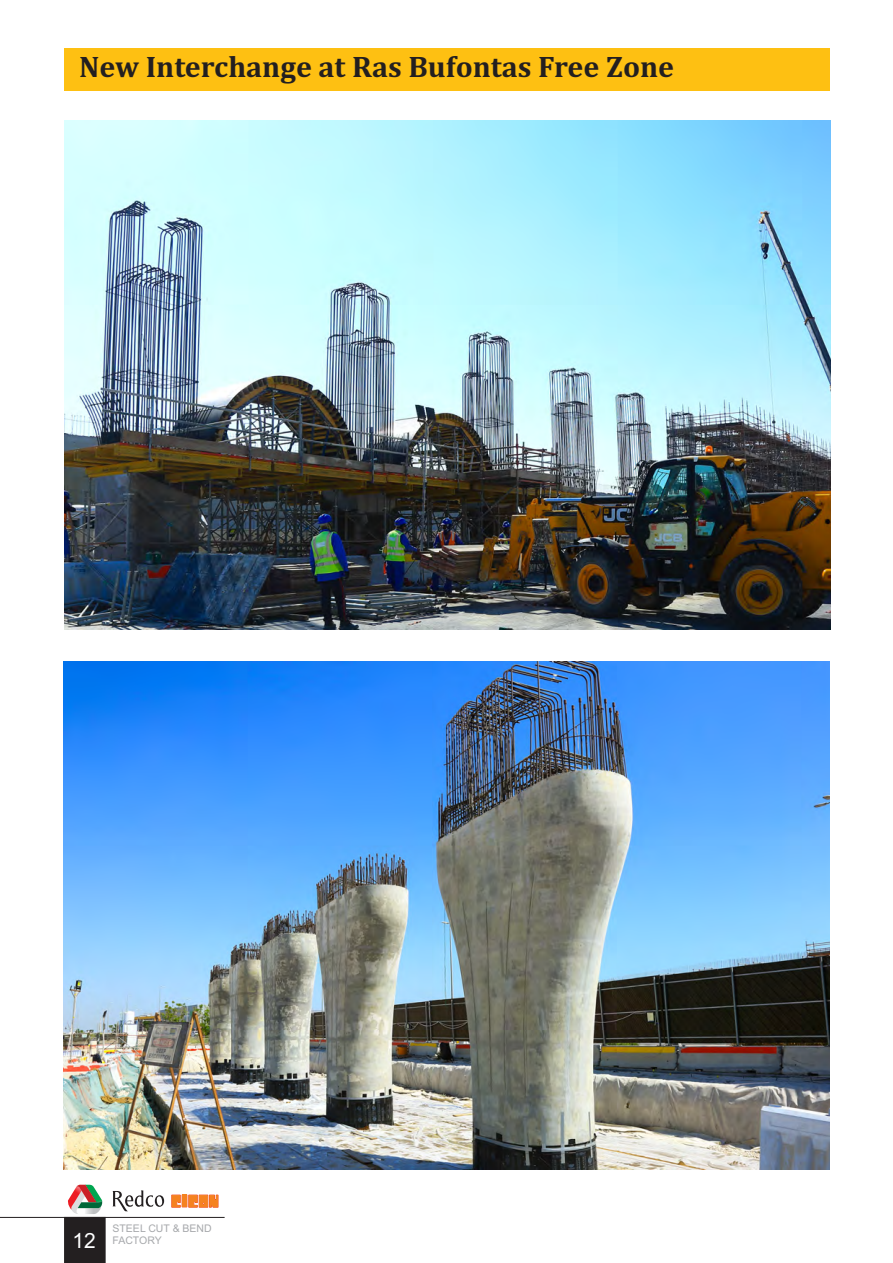
<style>
.page{position:relative;width:893px;height:1263px;background:#fff}
.page>*{position:absolute;margin:0;border:0;box-sizing:border-box;transform-origin:0 0}
.t1{font:700 30px "Cambria";color:#231f20}
.t2{font:700 24px "Cambria";color:#231f20}
.t3{font:21px "Arial";color:#fff}
.t4{font:10.5px/11.7px "Arial";color:#a7a9ac}
</style>
<div class="page">
<div style="left:64px;top:48px;width:766px;height:43px;background:#fec012"></div>
<img style="left:64px;top:661px;width:766px;height:509px">
<img style="left:64px;top:121px;width:767px;height:508px">
<hr style="left:0;top:1217px;width:225px;height:1px;background:#231f20">
<svg style="left:64px;top:1185px;width:42px;height:78px"></svg>
<svg style="left:112px;top:1190px;width:52px;height:21px"></svg>
<svg style="left:189px;top:1195px;width:29px;height:12px"></svg>
<svg style="left:172px;top:1195px;width:8px;height:12px"></svg>
<div style="left:182px;top:1195px;width:5px;height:12px;background:#f5821f"></div>
<p class="t1" style="left:79px;top:54px;width:596px">New Interchange at Ras Bufontas Free Zone</p>
<p class="t2" style="left:79px;top:59px;width:374px">REDCO STEEL FABRICATION YARD</p>
<p class="t3" style="left:73px;top:1232px;width:25px">12</p>
<p class="t4" style="left:113px;top:1223px;width:101px">STEEL CUT &amp; BEND<br>FACTORY</p>
</div>
